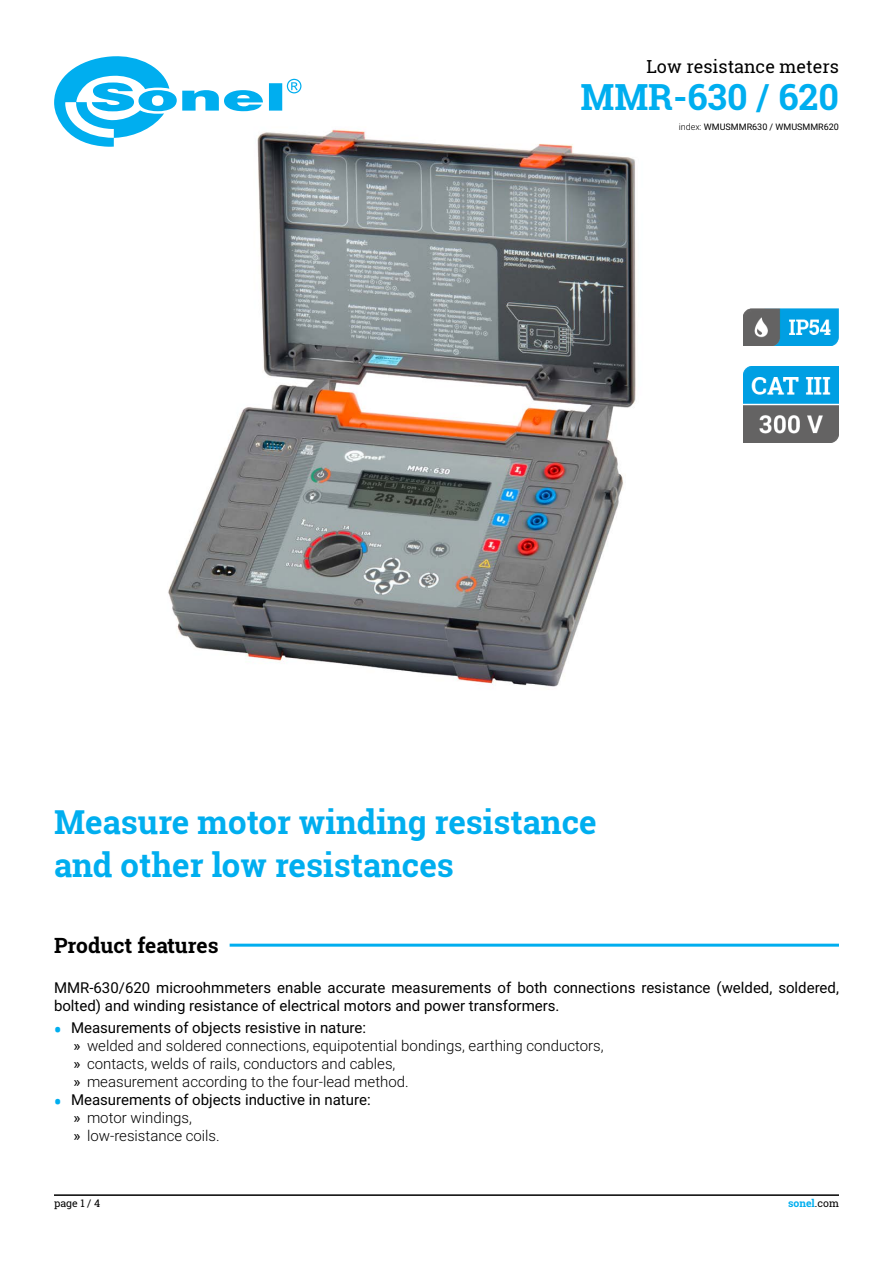
<style>
.page{position:relative;width:893px;height:1263px;background:#fff}
.page>*{position:absolute;margin:0;border:0;box-sizing:border-box;transform-origin:0 0}
.t1{font:700 36px "Roboto Slab";color:#00aeef}
.t2{font:700 33px/42px "Roboto Slab";color:#00aeef}
.t3{font:700 21px "Roboto Slab";color:#000}
.t4{font:18px "Roboto Slab";color:#000}
.t5{font:15px/18px "Roboto";color:#000}
.t6{font:300 15px/18px "Roboto";color:#000}
.t7{font:700 10.5px "Roboto Slab";color:#00aeef}
.t8{font:10.5px "Roboto Slab";color:#000}
.t9{font:9px "Roboto";color:#000}
.s1{font-weight:300}
.s2{font-family:"Roboto Slab";font-weight:700;font-size:21px;color:#00aeef}
.s3{font-weight:400}
.s4{font-weight:400;color:#000}
</style>
<div class="page">
<hr style="left:54px;top:1194px;width:785px;height:2px;background:#000">
<img style="left:168px;top:129px;width:468px;height:558px">
<svg style="left:54px;top:56px;width:247px;height:91px"></svg>
<img style="left:743px;top:367px;width:96px;height:75px">
<img style="left:744px;top:308px;width:95px;height:37px">
<hr style="left:230px;top:944px;width:609px;height:3px;background:#00aeef">
<p class="t4" style="left:646px;top:54px;width:194px">Low resistance meters</p>
<h1 class="t1" style="left:580px;top:73px;width:260px">MMR-630 / 620</h1>
<p class="t9" style="left:679px;top:120px;width:162px"><span class="s1">index:</span> WMUSMMR630 / WMUSMMR620</p>
<h2 class="t2" style="left:54px;top:801px;width:544px">Measure motor winding resistance and other low resistances</h2>
<h3 class="t3" style="left:54px;top:930px;width:166px">Product features</h3>
<p class="t5" style="left:54px;top:978px;width:786px">MMR-630/620 microohmmeters enable accurate measurements of both connections resistance (welded, soldered, bolted) and winding resistance of electrical motors and power transformers.</p>
<p class="t6" style="left:73px;top:1018px;width:532px;text-indent:-19px"><span class="s2">•</span> <span class="s3">Measurements of objects resistive in nature:<br>»</span> welded and soldered connections, equipotential bondings, earthing conductors, <span class="s3">»</span> contacts, welds of rails, conductors and cables,<br><span class="s3">»</span> measurement according to the four-lead method.</p>
<p class="t5" style="left:73px;top:1090px;width:299px;text-indent:-19px"><span class="s2">•</span> Measurements of objects inductive in nature: » <span class="s1">motor windings,<br></span>» <span class="s1">low-resistance coils.</span></p>
<p class="t8" style="left:54px;top:1196px;width:48px">page 1 / 4</p>
<p class="t7" style="left:788px;top:1196px;width:52px">sonel<span class="s4">.com</span></p>
</div>
